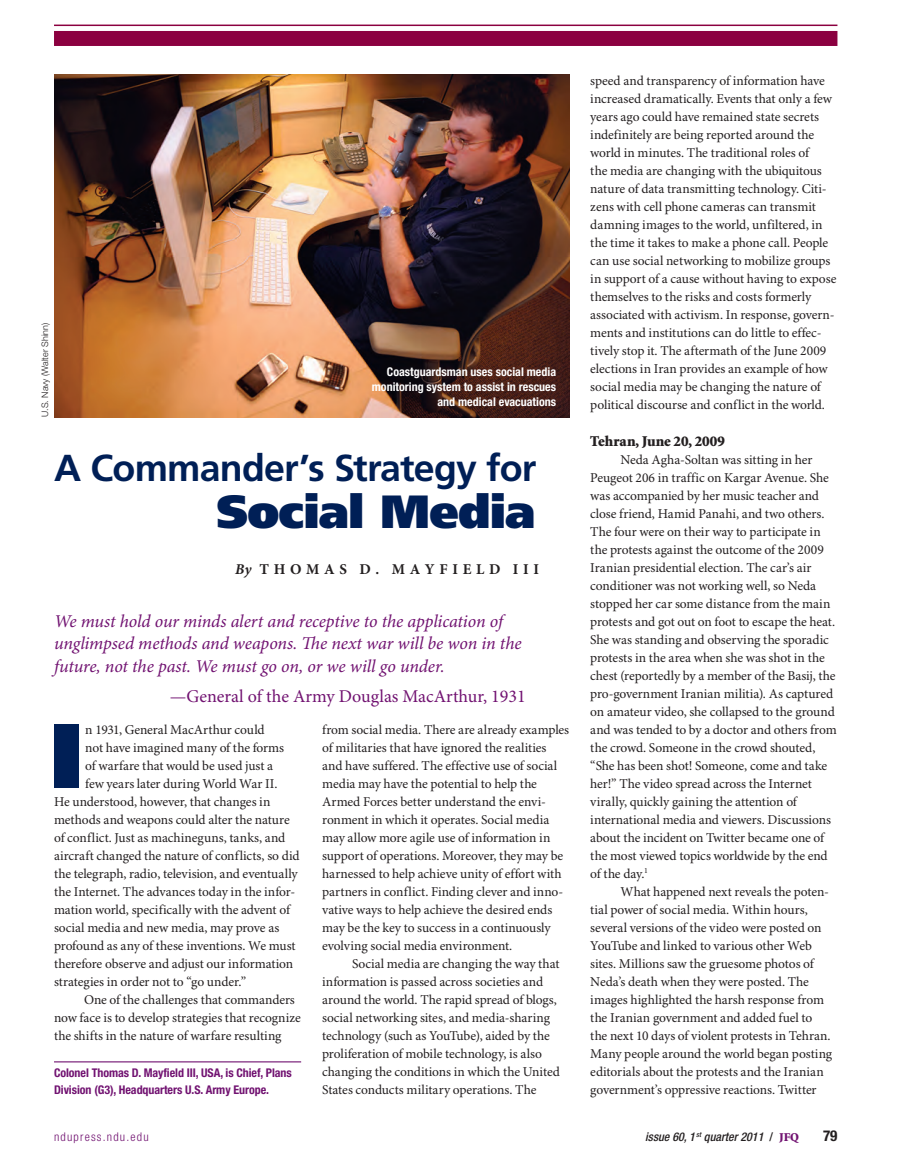
<style>
.page{position:relative;width:905px;height:1175px;background:#fff}
.page>*{position:absolute;margin:0;border:0;box-sizing:border-box;transform-origin:0 0}
.t1{font:900 90.9px "Frutiger LT Std";color:#001f56}
.t2{font:900 46.5px "Frutiger LT Std";letter-spacing:-.02em;color:#001f56}
.t3{font:700 37.5px "Frutiger LT Std";letter-spacing:-.02em;color:#001f56}
.t4{font:italic 18px/22.5px "Minion Pro";letter-spacing:-.005em;color:#711271}
.t5{font:18px "Minion Pro";color:#711271}
.t6{font:700 15px "Minion Pro";letter-spacing:.31em;color:#231f20}
.t7{font:900 15px "Minion Std";color:#231f20}
.t8{font:700 condensed 15px "Helvetica Neue LT Std";color:#231f20}
.t9{font:13.5px/18px "Minion Pro";letter-spacing:-.005em;color:#231f20}
.t10{font:700 condensed 12px/16.5px "Helvetica Neue LT Std";letter-spacing:-.005em;color:#711271}
.t11{font:700 condensed 12px/15px "Helvetica Neue LT Std";color:#fff;text-align:right}
.t12{font:italic 500 condensed 12px "Helvetica Neue LT Std";color:#231f20}
.t13{font:300 condensed 12px "Helvetica Neue LT Std";letter-spacing:.1em;color:#711271}
.t14{font:300 9px "Helvetica Neue LT Std";color:#231f20}
.s1{font-style:italic}
.s2{font-style:normal}
.s3{font-family:"Minion Std";font-weight:900;font-style:normal;font-stretch:normal;color:#711271}
</style>
<div class="page">
<div style="left:54px;top:31px;width:783px;height:15px;background:#8b0040"></div>
<hr style="left:54px;top:25px;width:783px;height:1px;background:#8b0040">
<hr style="left:54px;top:1061px;width:247px;height:1px;background:#711271">
<img style="left:54px;top:74px;width:515px;height:343px">
<p class="t14" style="left:39px;top:417px;width:96px;rotate:-90deg">U.S. Navy (Walter Shinn)</p>
<p class="t11" style="left:372px;top:364px;width:186px">Coastguardsman uses social media monitoring system to assist in rescues and medical evacuations</p>
<h3 class="t3" style="left:54px;top:446px;width:484px">A Commander’s Strategy for</h3>
<h2 class="t2" style="left:216px;top:483px;width:320px">Social Media</h2>
<p class="t6" style="left:235px;top:560px;width:287px"><span class="s1">By</span> THOMAS D. MAYFIELD III</p>
<h3 class="t4" style="left:54px;top:610px;width:469px">We must hold our minds alert and receptive to the application of unglimpsed methods and weapons. The next war will be won in the future, not the past. We must go on, or we will go under.</h3>
<h3 class="t5" style="left:170px;top:685px;width:357px">—General of the Army Douglas MacArthur, 1931</h3>
<h1 class="t1" style="left:49px;top:700px;width:35px">I</h1>
<p class="t9" style="left:85px;top:721px;width:181px">n 1931, General MacArthur could</p>
<p class="t9" style="left:322px;top:721px;width:248px">from social media. There are already examples of militaries that have ignored the realities and have suffered. The effective use of social media may have the potential to help the Armed Forces better understand the envi&shy;ronment in which it operates. Social media may allow more agile use of information in support of operations. Moreover, they may be harnessed to help achieve unity of effort with partners in conflict. Finding clever and inno&shy;vative ways to help achieve the desired ends may be the key to success in a continuously evolving social media environment.</p>
<p class="t9" style="left:322px;top:955px;width:239px;text-indent:30px">Social media are changing the way that information is passed across societies and around the world. The rapid spread of blogs, social networking sites, and media-sharing technology (such as YouTube), aided by the proliferation of mobile technology, is also changing the conditions in which the United States conducts military operations. The</p>
<p class="t9" style="left:85px;top:739px;width:200px">not have imagined many of the forms</p>
<p class="t9" style="left:85px;top:757px;width:189px">of warfare that would be used just a</p>
<p class="t9" style="left:85px;top:775px;width:194px">few years later during World War II.</p>
<p class="t9" style="left:54px;top:793px;width:218px">He understood, however, that changes in</p>
<p class="t9" style="left:54px;top:811px;width:237px">methods and weapons could alter the nature</p>
<p class="t9" style="left:54px;top:829px;width:233px">of conflict. Just as machineguns, tanks, and</p>
<p class="t9" style="left:54px;top:847px;width:247px">aircraft changed the nature of conflicts, so did</p>
<p class="t9" style="left:54px;top:865px;width:245px">the telegraph, radio, television, and eventually</p>
<p class="t9" style="left:54px;top:883px;width:243px">the Internet. The advances today in the infor-</p>
<p class="t9" style="left:54px;top:901px;width:237px">mation world, specifically with the advent of</p>
<p class="t9" style="left:54px;top:919px;width:227px">social media and new media, may prove as</p>
<p class="t9" style="left:54px;top:937px;width:243px">profound as any of these inventions. We must</p>
<p class="t9" style="left:54px;top:955px;width:241px">therefore observe and adjust our information</p>
<p class="t9" style="left:54px;top:973px;width:194px">strategies in order not to “go under.”</p>
<p class="t9" style="left:84px;top:991px;width:212px">One of the challenges that commanders</p>
<p class="t9" style="left:54px;top:1009px;width:248px">now face is to develop strategies that recognize</p>
<p class="t9" style="left:54px;top:1027px;width:229px">the shifts in the nature of warfare resulting</p>
<p class="t10" style="left:54px;top:1064px;width:239px">Colonel Thomas D. Mayfield III, USA, is Chief, Plans<br>Division (G3), Headquarters U.S. Army Europe.</p>
<p class="t9" style="left:590px;top:73px;width:247px">speed and transparency of information have increased dramatically. Events that only a few years ago could have remained state secrets indefinitely are being reported around the world in minutes. The traditional roles of<br>the media are changing with the ubiquitous nature of data transmitting technology. Citi&shy;zens with cell phone cameras can transmit damning images to the world, unfiltered, in the time it takes to make a phone call. People can use social networking to mobilize groups in support of a cause without having to expose themselves to the risks and costs formerly associated with activism. In response, govern&shy;ments and institutions can do little to effec&shy;tively stop it. The aftermath of the June 2009 elections in Iran provides an example of how social media may be changing the nature of political discourse and conflict in the world.</p>
<p class="t7" style="left:590px;top:433px;width:136px">Tehran, June 20, 2009</p>
<p class="t9" style="left:590px;top:451px;width:248px;text-indent:30px">Neda Agha-Soltan was sitting in her Peugeot 206 in traffic on Kargar Avenue. She was accompanied by her music teacher and close friend, Hamid Panahi, and two others.<br>The four were on their way to participate in the protests against the outcome of the 2009<br>Iranian presidential election. The car’s air conditioner was not working well, so Neda stopped her car some distance from the main protests and got out on foot to escape the heat.<br>She was standing and observing the sporadic protests in the area when she was shot in the chest (reportedly by a member of the Basij, the pro-government Iranian militia). As captured on amateur video, she collapsed to the ground and was tended to by a doctor and others from the crowd. Someone in the crowd shouted, “She has been shot! Someone, come and take her!” The video spread across the Internet virally, quickly gaining the attention of international media and viewers. Discussions about the incident on Twitter became one of the most viewed topics worldwide by the end of the day.<sup>1</sup></p>
<p class="t9" style="left:590px;top:883px;width:243px;text-indent:30px">What happened next reveals the poten&shy;tial power of social media. Within hours, several versions of the video were posted on YouTube and linked to various other Web sites. Millions saw the gruesome photos of Neda’s death when they were posted. The images highlighted the harsh response from the Iranian government and added fuel to the next 10 days of violent protests in Tehran.<br>Many people around the world began posting editorials about the protests and the Iranian government’s oppressive reactions. Twitter</p>
<p class="t13" style="left:54px;top:1129px;width:96px">ndupress.ndu.edu</p>
<p class="t12" style="left:645px;top:1129px;width:155px">issue 60, 1 <sup>st</sup> quarter 2011 <span class="s2">/</span> <span class="s3">JFQ</span></p>
<p class="t8" style="left:823px;top:1126px;width:16px">79</p>
</div>
